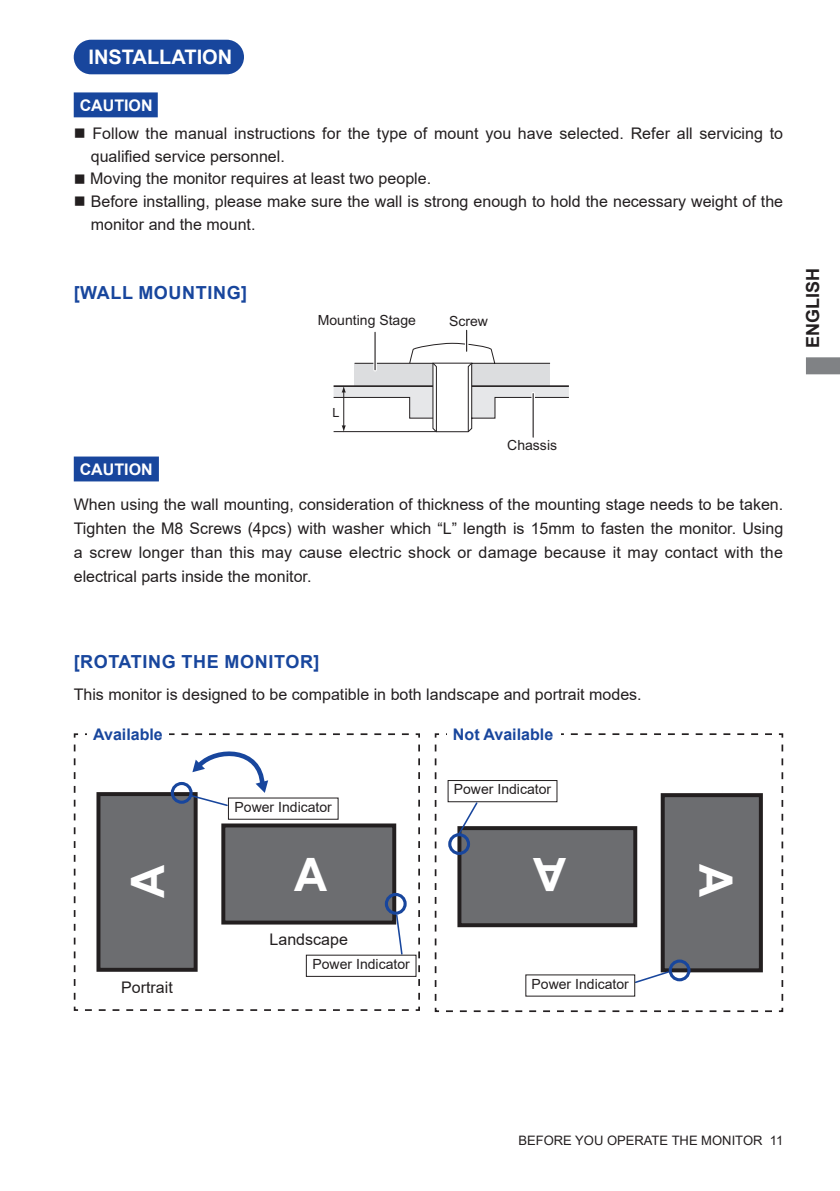
<style>
.page{position:relative;width:840px;height:1191px;background:#fff}
.page>*{position:absolute;margin:0;border:0;box-sizing:border-box;transform-origin:0 0}
.t1{font:700 46px "Arial";color:#fff}
.t2{font:700 20px "Arial";color:#fff}
.t3{font:700 18px "Arial";letter-spacing:.035em;color:#18469d}
.t4{font:700 18px "Arial";color:#231f20}
.t5{font:16px/24px "Arial";color:#231f20}
.t6{font:700 16px "Arial";color:#18469d}
.t7{font:700 16px "Arial";color:#fff}
.t8{font:14px "Arial";color:#231f20}
.t9{font:13px "Arial";color:#231f20}
.t10{font:12.6px "Arial";color:#231f20}
</style>
<div class="page">
<svg style="left:806px;top:357px;width:33px;height:17px"></svg>
<svg style="left:434px;top:733px;width:349px;height:280px"></svg>
<div style="left:75px;top:41px;width:168px;height:32px;background:#18469d;border-radius:16px"></div>
<div style="left:74px;top:40px;width:170px;height:34px;border:2px solid #18469d;border-radius:16px"></div>
<div style="left:74px;top:92px;width:84px;height:25px;background:#18469d;border:2px solid #18469d"></div>
<div style="left:74px;top:456px;width:85px;height:25px;background:#18469d;border:2px solid #18469d"></div>
<svg style="left:333px;top:330px;width:236px;height:103px"></svg>
<hr style="left:531px;top:393px;width:3px;height:44px;background:#fff">
<hr style="left:532px;top:393px;width:1px;height:44px;background:#231f20">
<svg style="left:73px;top:733px;width:347px;height:278px"></svg>
<div style="left:223px;top:825px;width:171px;height:97px;background:#6c6d70"></div>
<div style="left:221px;top:823px;width:175px;height:101px;border:4px solid #231f20"></div>
<div style="left:662px;top:795px;width:98px;height:175px;background:#6c6d70"></div>
<div style="left:660px;top:793px;width:102px;height:179px;border:4px solid #231f20"></div>
<div style="left:87px;top:726px;width:82px;height:21px;background:#fff"></div>
<div style="left:384px;top:893px;width:22px;height:21px;border:3px solid #18469d;border-radius:50%"></div>
<svg style="left:395px;top:913px;width:8px;height:42px"></svg>
<div style="left:668px;top:959px;width:22px;height:22px;border:3px solid #18469d;border-radius:50%"></div>
<svg style="left:633px;top:970px;width:36px;height:14px"></svg>
<div style="left:459px;top:828px;width:176px;height:97px;background:#6c6d70"></div>
<div style="left:457px;top:826px;width:180px;height:101px;border:4px solid #231f20"></div>
<div style="left:98px;top:794px;width:97px;height:175px;background:#6c6d70"></div>
<div style="left:96px;top:792px;width:101px;height:179px;border:4px solid #231f20"></div>
<div style="left:447px;top:726px;width:114px;height:19px;background:#fff"></div>
<div style="left:171px;top:782px;width:21px;height:21px;border:3px solid #18469d;border-radius:50%"></div>
<div style="left:447px;top:780px;width:110px;height:22px;border:1px solid #231f20"></div>
<div style="left:448px;top:833px;width:22px;height:22px;border:3px solid #18469d;border-radius:50%"></div>
<svg style="left:457px;top:801px;width:21px;height:35px"></svg>
<svg style="left:189px;top:751px;width:79px;height:56px"></svg>
<p class="t2" style="left:88px;top:43px;width:145px">INSTALLATION</p>
<p class="t7" style="left:80px;top:94px;width:74px">CAUTION</p>
<p class="t5" style="left:91px;top:122px;width:693px;line-height:22.6px;text-indent:-17px">■ Follow the manual instructions for the type of mount you have selected. Refer all servicing to qualified service personnel.</p>
<p class="t5" style="left:74px;top:167px;width:358px">■ Moving the monitor requires at least two people.</p>
<p class="t5" style="left:91px;top:190px;width:693px;line-height:22.6px;text-indent:-17px">■ Before installing, please make sure the wall is strong enough to hold the necessary weight of the monitor and the mount.</p>
<p class="t3" style="left:74px;top:280px;width:175px">[WALL MOUNTING]</p>
<p class="t8" style="left:317px;top:311px;width:100px">Mounting Stage</p>
<p class="t8" style="left:449px;top:312px;width:40px">Screw</p>
<p class="t4" style="left:799px;top:348px;width:82px;rotate:-90deg">ENGLISH</p>
<p class="t7" style="left:80px;top:458px;width:74px">CAUTION</p>
<p class="t10" style="left:332px;top:404px;width:9px">L</p>
<p class="t8" style="left:507px;top:435px;width:51px">Chassis</p>
<p class="t5" style="left:74px;top:492px;width:710px;text-align:justify">When using the wall mounting, consideration of thickness of the mounting stage needs to be taken.<br>Tighten the M8 Screws (4pcs) with washer which “L” length is 15mm to fasten the monitor. Using a screw longer than this may cause electric shock or damage because it may contact with the electrical parts inside the monitor.</p>
<p class="t3" style="left:74px;top:649px;width:247px">[ROTATING THE MONITOR]</p>
<p class="t5" style="left:74px;top:682px;width:569px">This monitor is designed to be compatible in both landscape and portrait modes.</p>
<p class="t6" style="left:93px;top:723px;width:71px">Available</p>
<h1 class="t1" style="left:115px;top:897px;width:35px;rotate:-90deg">A</h1>
<p class="t5" style="left:121px;top:975px;width:53px">Portrait</p>
<p class="t8" style="left:234px;top:797px;width:99px">Power Indicator</p>
<p class="t5" style="left:269px;top:927px;width:80px">Landscape</p>
<p class="t8" style="left:312px;top:954px;width:99px">Power Indicator</p>
<p class="t6" style="left:452px;top:723px;width:102px">Not Available</p>
<p class="t8" style="left:453px;top:779px;width:99px">Power Indicator</p>
<h1 class="t1" style="left:566px;top:907px;width:35px;rotate:-180deg">A</h1>
<p class="t8" style="left:531px;top:974px;width:99px">Power Indicator</p>
<h1 class="t1" style="left:747px;top:864px;width:35px;rotate:90deg">A</h1>
<p class="t9" style="left:518px;top:1131px;width:266px">BEFORE YOU OPERATE THE MONITOR 11</p>
</div>
